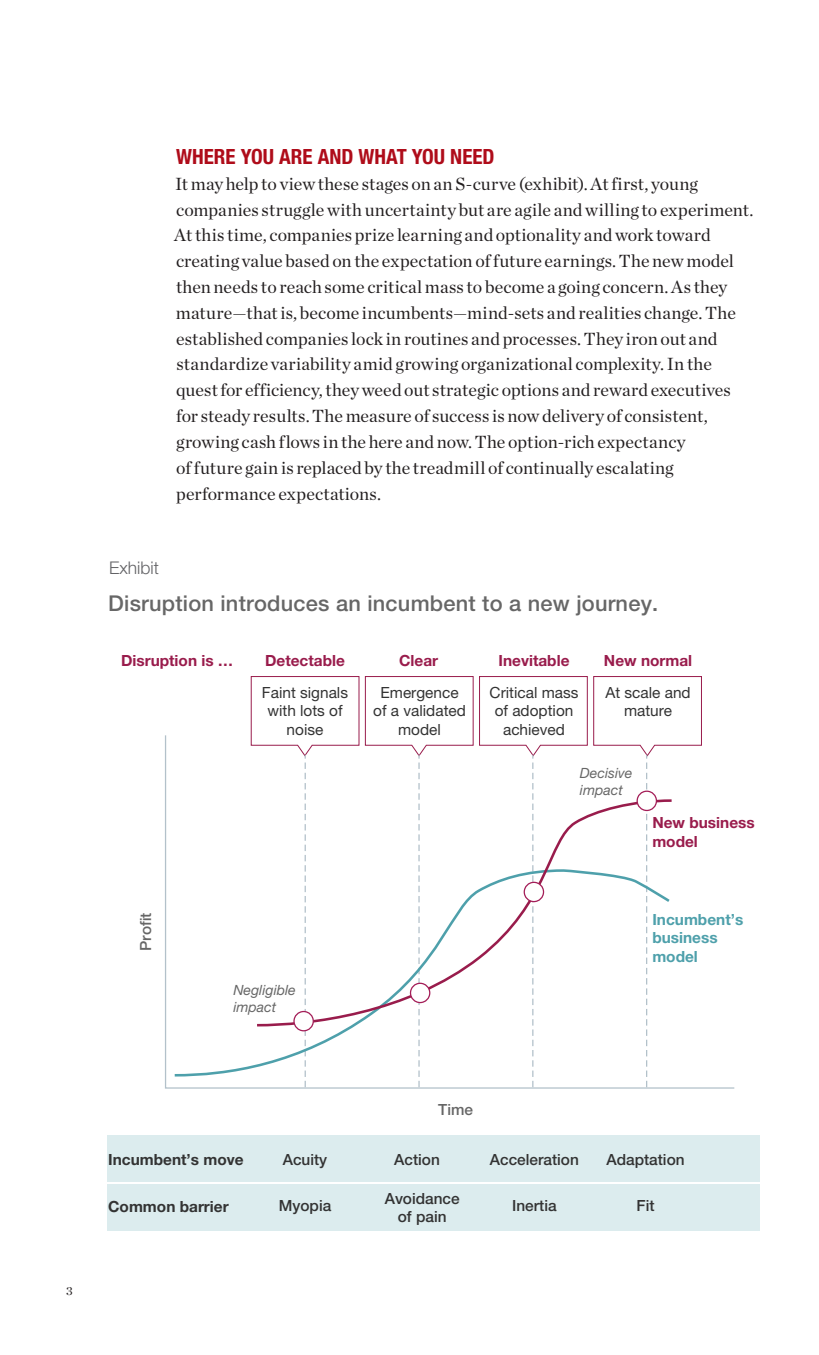
<style>
.page{position:relative;width:819px;height:1355px;background:#fff}
.page>*{position:absolute;margin:0;border:0;box-sizing:border-box;transform-origin:0 0}
.t1{font:500 21.88px "Helvetica Neue LT Std";letter-spacing:.01em;color:#676767}
.A-Hed{font:700 condensed 21px "Helvetica Neue LT Std";color:#af0c1a}
.Body_text_Chronicle{font:17.85px/25.9px "Chronicle Deck";letter-spacing:.005em;color:#231f20}
.t2{font:300 17.5px "Helvetica Neue LT Std";color:#636366}
.t3{font:15.4px/18.6px "Helvetica Neue LT Std";color:#333;text-align:center}
.t4{font:500 15.4px/18.6px "Helvetica Neue LT Std";color:#333;text-align:center}
.t5{font:700 15.4px/18.6px "Helvetica Neue LT Std";color:#991c4c}
.t6{font:700 15.4px "Helvetica Neue LT Std";color:#333}
.t7{font:700 15.4px/18.6px "Helvetica Neue LT Std";color:#4ea0ab}
.t8{font:15.4px "Helvetica Neue LT Std";color:#231f20}
.t9{font:500 15.4px "Helvetica Neue LT Std";color:#666}
.t10{font:italic 14.17px/17px "Helvetica Neue LT Std";color:#676767}
.t11{font:12.25px "Chronicle Deck";color:#231f20}
</style>
<div class="page">
<div style="left:107px;top:1184px;width:653px;height:47px;background:#dcecee"></div>
<div style="left:107px;top:1135px;width:653px;height:47px;background:#dcecee"></div>
<svg style="left:250px;top:676px;width:452px;height:58px"></svg>
<svg style="left:165px;top:734px;width:570px;height:355px"></svg>
<svg style="left:255px;top:798px;width:419px;height:229px"></svg>
<div style="left:294px;top:1011px;width:19px;height:19px;background:#fff;border-radius:50%"></div>
<div style="left:293px;top:1011px;width:21px;height:20px;border:1px solid #a41e58;border-radius:50%"></div>
<div style="left:411px;top:983px;width:19px;height:19px;background:#fff;border-radius:50%"></div>
<div style="left:410px;top:982px;width:20px;height:21px;border:1px solid #a41e58;border-radius:50%"></div>
<div style="left:524px;top:882px;width:20px;height:19px;background:#fff;border-radius:50%"></div>
<div style="left:524px;top:881px;width:20px;height:21px;border:1px solid #a41e58;border-radius:50%"></div>
<div style="left:637px;top:791px;width:19px;height:19px;background:#fff;border-radius:50%"></div>
<div style="left:637px;top:790px;width:20px;height:21px;border:1px solid #a41e58;border-radius:50%"></div>
<p class="t11" style="left:66px;top:1281px;width:8px">3</p>
<p class="A-Hed" style="left:176px;top:144px;width:320px">WHERE YOU ARE AND WHAT YOU NEED</p>
<p class="Body_text_Chronicle" style="left:174px;top:169px;width:581px">It may help to view these stages on an S-curve (exhibit). At first, young companies struggle with uncertainty but are agile and willing to experiment.<br>At this time, companies prize learning and optionality and work toward creating value based on the expectation of future earnings. The new model then needs to reach some critical mass to become a going concern. As they mature—that is, become incumbents—mind-sets and realities change. The established companies lock in routines and processes. They iron out and standardize variability amid growing organizational complexity. In the quest for efficiency, they weed out strategic options and reward executives for steady results. The measure of success is now delivery of consistent, growing cash flows in the here and now. The option-rich expectancy<br>of future gain is replaced by the treadmill of continually escalating performance expectations.</p>
<p class="t8" style="left:108px;top:550px;width:92px">Exhibit 1 of 2</p>
<p class="t2" style="left:109px;top:557px;width:51px">Exhibit</p>
<p class="t1" style="left:108px;top:590px;width:552px">Disruption introduces an incumbent to a new journey.</p>
<p class="t5" style="left:121px;top:651px;width:114px">Disruption is …</p>
<p class="t9" style="left:136px;top:951px;width:40px;rotate:-90deg">Profit</p>
<p class="t5" style="left:265px;top:651px;width:81px">Detectable</p>
<p class="t5" style="left:399px;top:651px;width:41px">Clear</p>
<p class="t5" style="left:499px;top:651px;width:72px">Inevitable</p>
<p class="t5" style="left:604px;top:651px;width:90px">New normal</p>
<p class="t3" style="left:262px;top:682px;width:88px">Faint signals with lots of noise</p>
<p class="t3" style="left:373px;top:682px;width:94px">Emergence of a validated model</p>
<p class="t3" style="left:490px;top:682px;width:90px">Critical mass of adoption achieved</p>
<p class="t3" style="left:605px;top:682px;width:87px">At scale and mature</p>
<p class="t10" style="left:580px;top:764px;width:54px">Decisive impact</p>
<p class="t5" style="left:652px;top:813px;width:104px">New business model</p>
<p class="t7" style="left:652px;top:910px;width:92px">Incumbent’s business model</p>
<p class="t10" style="left:233px;top:981px;width:64px">Negligible impact</p>
<p class="t9" style="left:438px;top:1100px;width:36px">Time</p>
<p class="t6" style="left:108px;top:1149px;width:137px">Incumbent’s move</p>
<p class="t6" style="left:108px;top:1196px;width:122px">Common barrier</p>
<p class="t4" style="left:283px;top:1149px;width:46px">Acuity</p>
<p class="t4" style="left:394px;top:1149px;width:47px">Action</p>
<p class="t4" style="left:490px;top:1149px;width:91px">Acceleration</p>
<p class="t4" style="left:606px;top:1149px;width:80px">Adaptation</p>
<p class="t4" style="left:279px;top:1196px;width:54px">Myopia</p>
<p class="t4" style="left:385px;top:1188px;width:77px">Avoidance of pain</p>
<p class="t4" style="left:512px;top:1196px;width:46px">Inertia</p>
<p class="t4" style="left:637px;top:1196px;width:19px">Fit</p>
</div>
